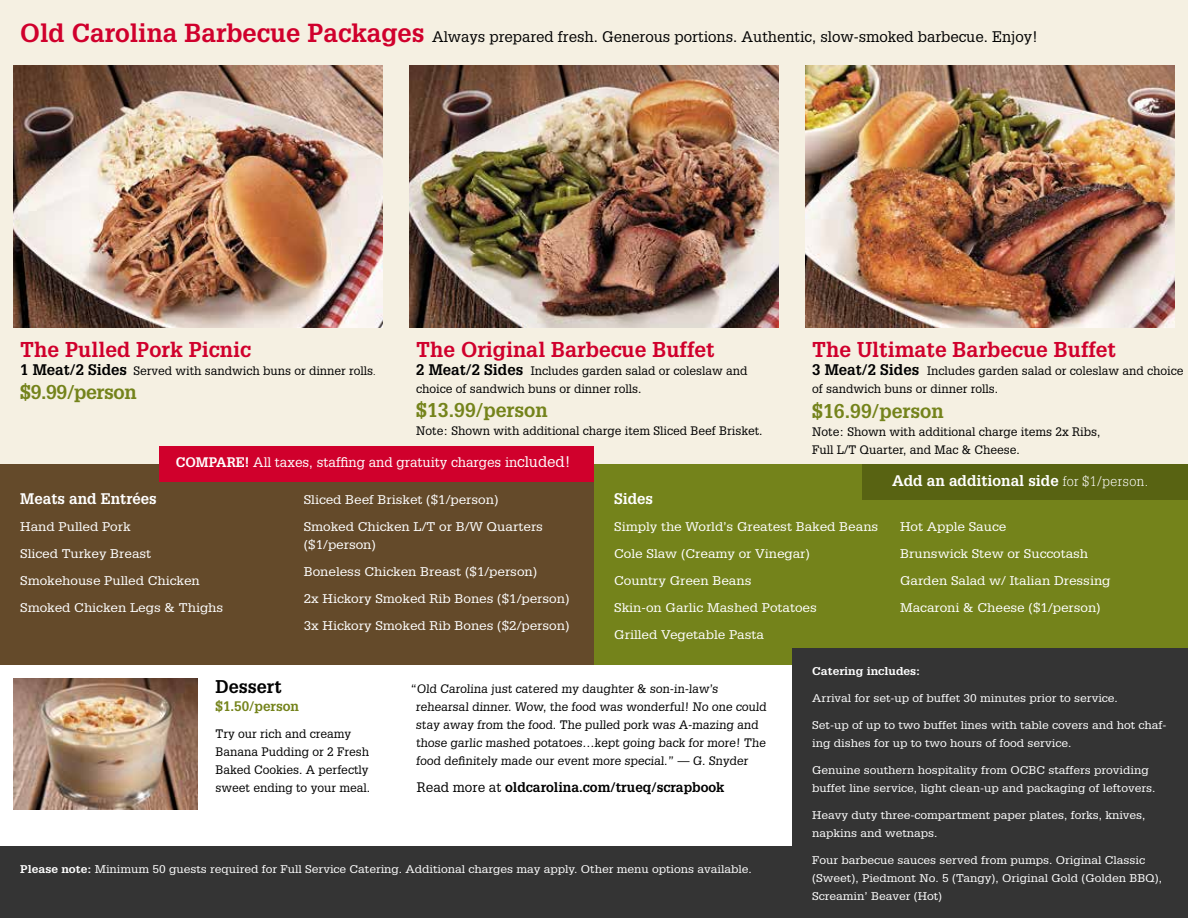
<style>
.page{position:relative;width:1188px;height:918px;background:#fff}
.page>*{position:absolute;margin:0;border:0;box-sizing:border-box;transform-origin:0 0}
.t1{font:700 21px "Glypha";color:#d0002c}
.t2{font:700 19.5px "Glypha";color:#74831b}
.t3{font:700 19.5px "Glypha";letter-spacing:-.02em;color:#74831b}
.t4{font:700 18px "Glypha";color:#000}
.t5{font:15px "Glypha";color:#000}
.t6{font:700 15px "Glypha";color:#fff}
.t7{font:13.5px "Glypha";color:#fff}
.t8{font:700 13.5px "Glypha";color:#000}
.t9{font:700 13.5px "Glypha";color:#74831b}
.t10{font:12.3px/27px "Glypha";color:#fff;scale:1.1 1}
.t11{font:12px/18px "Glypha";color:#000}
.t12{font:italic 12px/18px "Glypha";color:#000}
.t13{font:10.95px/18px "Glypha";color:#fff;scale:1.1 1}
.t14{font:700 10.95px "Glypha";color:#fff;scale:1.1 1}
.s1{font-weight:700;font-size:25.5px;color:#d0002c}
.s2{font-weight:700;font-size:15px}
.s3{font-size:9px}
.s4{font-weight:700}
.s5{font-size:15px}
.s6{font-weight:300;font-size:13.5px}
.s7{font-weight:400}
</style>
<div class="page">
<div style="left:0;top:0;width:1188px;height:477px;background:#f5f0e2"></div>
<div style="left:594px;top:464px;width:594px;height:201px;background:#74831b"></div>
<img style="left:14px;top:66px;width:368px;height:262px">
<img style="left:410px;top:66px;width:369px;height:262px">
<img style="left:806px;top:66px;width:368px;height:262px">
<div style="left:863px;top:464px;width:325px;height:36px;background:#586312"></div>
<div style="left:792px;top:648px;width:396px;height:270px;background:#343434"></div>
<div style="left:0;top:846px;width:1188px;height:72px;background:#343434"></div>
<div style="left:0;top:464px;width:594px;height:201px;background:#644a2a"></div>
<img style="left:14px;top:678px;width:184px;height:131px">
<div style="left:160px;top:446px;width:434px;height:36px;background:#d0002c"></div>
<h3 class="t5" style="left:20px;top:28px;width:1019px"><span class="s1">Old Carolina Barbecue Packages</span> Always prepared fresh. Generous portions. Authentic, slow-smoked barbecue. Enjoy!</h3>
<h1 class="t1" style="left:20px;top:337px;width:232px">The Pulled Pork Picnic</h1>
<p class="t11" style="left:20px;top:362px;width:357px"><span class="s2">1 Meat/2 Sides</span> Served with sandwich buns or dinner rolls<span class="s3">.</span></p>
<h2 class="t3" style="left:20px;top:380px;width:118px">$9.99/person</h2>
<h1 class="t1" style="left:416px;top:337px;width:300px">The Original Barbecue Buffet</h1>
<p class="t11" style="left:416px;top:362px;width:333px"><span class="s2">2 Meat/2 Sides</span> Includes garden salad or coleslaw and choice of sandwich buns or dinner rolls.</p>
<h2 class="t2" style="left:416px;top:398px;width:133px">$13.99/person</h2>
<p class="t11" style="left:416px;top:422px;width:348px">Note: Shown with additional charge item Sliced Beef Brisket.</p>
<p class="t7" style="left:176px;top:454px;width:396px"><span class="s4">COMPARE!</span> All taxes, staffing and gratuity charges in<span class="s5">cluded!</span></p>
<h1 class="t1" style="left:812px;top:337px;width:305px">The Ultimate Barbecue Buffet</h1>
<p class="t11" style="left:812px;top:362px;width:373px"><span class="s2">3 Meat/2 Sides</span> Includes garden salad or coleslaw and choice of sandwich buns or dinner rolls.</p>
<h2 class="t2" style="left:812px;top:399px;width:133px">$16.99/person</h2>
<p class="t11" style="left:812px;top:423px;width:290px">Note: Shown with additional charge items 2x Ribs,<br>Full L/T Quarter, and Mac &amp; Cheese.</p>
<h3 class="t6" style="left:892px;top:471px;width:258px">Add an additional side <span class="s6">for $1/person.</span></h3>
<h3 class="t6" style="left:20px;top:489px;width:138px">Meats and Entrées</h3>
<p class="t10" style="left:20px;top:513px;width:186px">Hand Pulled Pork<br>Sliced Turkey Breast<br>Smokehouse Pulled Chicken<br>Smoked Chicken Legs &amp; Thighs</p>
<p class="t10" style="left:304px;top:486px;width:219px">Sliced Beef Brisket ($1/person)<br>Smoked Chicken L/T or B/W Quarters</p>
<p class="t10" style="left:304px;top:531px;width:243px">($1/person)<br>Boneless Chicken Breast ($1/person)<br>2x Hickory Smoked Rib Bones ($1/person)<br>3x Hickory Smoked Rib Bones ($2/person)</p>
<h3 class="t6" style="left:614px;top:489px;width:40px">Sides</h3>
<p class="t10" style="left:614px;top:513px;width:242px">Simply the World’s Greatest Baked Beans<br>Cole Slaw (Creamy or Vinegar)<br>Country Green Beans<br>Skin-on Garlic Mashed Potatoes<br>Grilled Vegetable Pasta</p>
<p class="t10" style="left:900px;top:513px;width:193px">Hot Apple Sauce<br>Brunswick Stew or Succotash<br>Garden Salad w/ Italian Dressing<br>Macaroni &amp; Cheese ($1/person)</p>
<h3 class="t4" style="left:216px;top:675px;width:68px">Dessert</h3>
<p class="t9" style="left:216px;top:698px;width:85px">$1.50/person</p>
<p class="t11" style="left:216px;top:724px;width:156px">Try our rich and creamy<br>Banana Pudding or 2 Fresh<br>Baked Cookies. A perfectly sweet ending to your meal.</p>
<p class="t12" style="left:416px;top:679px;width:352px;text-indent:-6px">“Old Carolina just catered my daughter &amp; son-in-law’s rehearsal dinner. Wow, the food was wonderful! No one could stay away from the food. The pulled pork was A-mazing and those garlic mashed potatoes…kept going back for more! The food definitely made our event more special.” — G. Snyder</p>
<p class="t8" style="left:417px;top:779px;width:309px"><span class="s7">Read more at</span> oldcarolina.com/trueq/scrapbook</p>
<p class="t13" style="left:20px;top:860px;width:666px"><span class="s4">Please note:</span> Minimum 50 guests required for Full Service Catering. Additional charges may apply. Other menu options available.</p>
<p class="t14" style="left:812px;top:664px;width:100px">Catering includes:</p>
<p class="t13" style="left:812px;top:689px;width:279px">Arrival for set-up of buffet 30 minutes prior to service.</p>
<p class="t13" style="left:812px;top:716px;width:324px">Set-up of up to two buffet lines with table covers and hot chaf&shy;ing dishes for up to two hours of food service.</p>
<p class="t13" style="left:812px;top:761px;width:313px">Genuine southern hospitality from OCBC staffers providing buffet line service, light clean-up and packaging of leftovers.</p>
<p class="t13" style="left:812px;top:806px;width:305px">Heavy duty three-compartment paper plates, forks, knives, napkins and wetnaps.</p>
<p class="t13" style="left:812px;top:851px;width:320px">Four barbecue sauces served from pumps. Original Classic (Sweet), Piedmont No. 5 (Tangy), Original Gold (Golden BBQ),<br>Screamin’ Beaver (Hot)</p>
</div>
